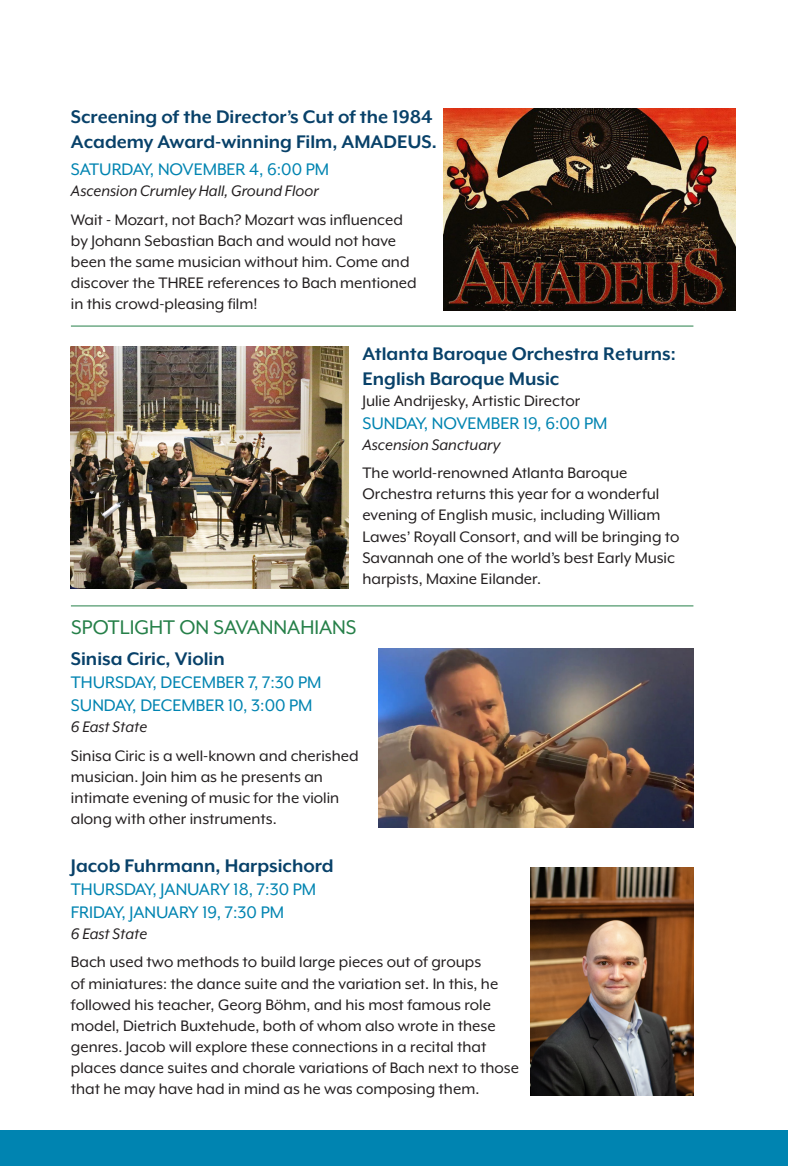
<style>
.page{position:relative;width:788px;height:1166px;background:#fff}
.page>*{position:absolute;margin:0;border:0;box-sizing:border-box;transform-origin:0 0}
.Spotlight{font:22.75px "Mr Eaves XL Mod OT";color:#268049}
.t1{font:700 21px/24.5px "Mr Eaves XL Mod OT";color:#084169}
.date{font:19.25px "Mr Eaves XL Mod OT";color:#0084b1}
.text{font:17.5px/21px "Mr Eaves XL Mod OT";color:#231f20}
.location{font:italic 17.5px "Mr Eaves XL Mod OT";color:#231f20}
</style>
<div class="page">
<div style="left:0;top:1130px;width:788px;height:36px;background:#0084b1"></div>
<img style="left:378px;top:649px;width:315px;height:178px">
<img style="left:71px;top:346px;width:277px;height:242px">
<img style="left:530px;top:868px;width:163px;height:227px">
<img style="left:443px;top:109px;width:292px;height:202px">
<hr style="left:71px;top:326px;width:622px;height:1px;background:#268049">
<hr style="left:71px;top:605px;width:622px;height:1px;background:#268049">
<p class="t1" style="left:71px;top:105px;width:367px">Screening of the Director’s Cut of the 1984<br>Academy Award-winning Film, AMADEUS.</p>
<p class="date" style="left:71px;top:159px;width:260px">SATURDAY, NOVEMBER 4, 6:00 PM</p>
<p class="location" style="left:71px;top:182px;width:249px">Ascension Crumley Hall, Ground Floor</p>
<p class="text" style="left:71px;top:209px;width:347px">Wait - Mozart, not Bach? Mozart was influenced by Johann Sebastian Bach and would not have been the same musician without him. Come and discover the THREE references to Bach mentioned in this crowd-pleasing film!</p>
<p class="t1" style="left:362px;top:342px;width:315px">Atlanta Baroque Orchestra Returns:<br>English Baroque Music</p>
<p class="text" style="left:362px;top:390px;width:219px">Julie Andrijesky, Artistic Director</p>
<p class="date" style="left:362px;top:413px;width:246px">SUNDAY, NOVEMBER 19, 6:00 PM</p>
<p class="location" style="left:362px;top:435px;width:139px">Ascension Sanctuary</p>
<p class="text" style="left:362px;top:463px;width:318px">The world-renowned Atlanta Baroque Orchestra returns this year for a wonderful evening of English music, including William Lawes’ Royall Consort, and will be bringing to Savannah one of the world’s best Early Music harpists, Maxine Eilander.</p>
<p class="Spotlight" style="left:71px;top:616px;width:287px">SPOTLIGHT ON SAVANNAHIANS</p>
<p class="t1" style="left:71px;top:647px;width:155px">Sinisa Ciric, Violin</p>
<p class="date" style="left:71px;top:672px;width:252px">THURSDAY, DECEMBER 7, 7:30 PM</p>
<p class="date" style="left:71px;top:695px;width:243px">SUNDAY, DECEMBER 10, 3:00 PM</p>
<p class="location" style="left:71px;top:718px;width:78px">6 East State</p>
<p class="text" style="left:71px;top:745px;width:289px">Sinisa Ciric is a well-known and cherished musician. Join him as he presents an intimate evening of music for the violin along with other instruments.</p>
<p class="t1" style="left:71px;top:853px;width:264px">Jacob Fuhrmann, Harpsichord</p>
<p class="date" style="left:71px;top:879px;width:247px">THURSDAY, JANUARY 18, 7:30 PM</p>
<p class="date" style="left:71px;top:902px;width:215px">FRIDAY, JANUARY 19, 7:30 PM</p>
<p class="location" style="left:71px;top:924px;width:78px">6 East State</p>
<p class="text" style="left:71px;top:951px;width:449px">Bach used two methods to build large pieces out of groups<br>of miniatures: the dance suite and the variation set. In this, he followed his teacher, Georg Böhm, and his most famous role model, Dietrich Buxtehude, both of whom also wrote in these genres. Jacob will explore these connections in a recital that places dance suites and chorale variations of Bach next to those that he may have had in mind as he was composing them.</p>
</div>
